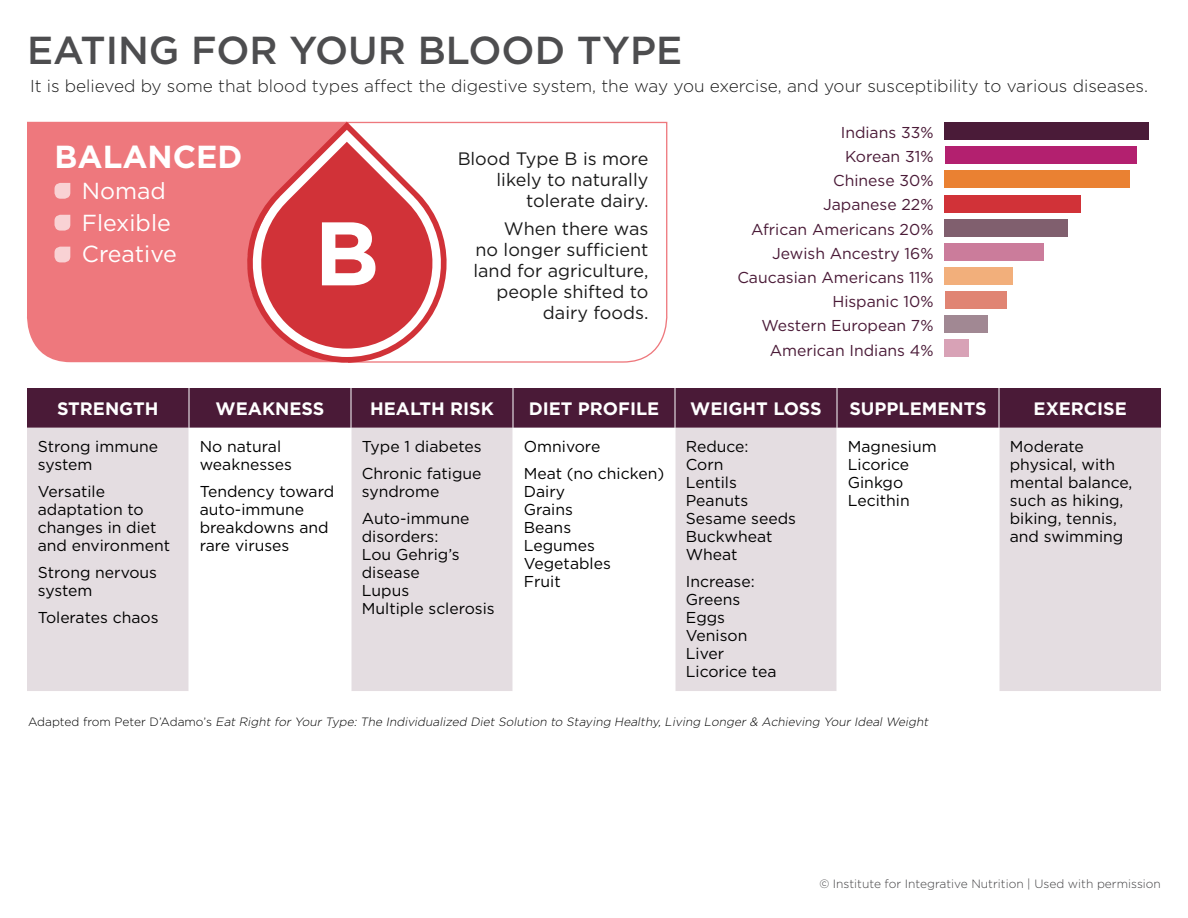
<style>
.page{position:relative;width:1188px;height:918px;background:#fff}
.page>*{position:absolute;margin:0;border:0;box-sizing:border-box;transform-origin:0 0}
.t1{font:700 90px "Gotham";color:#fff}
.t2{font:500 39px "Gotham";color:#4d4d4f}
.t3{font:700 31.8px "Gotham";color:#fff}
.t4{font:23.1px/31.8px "Gotham";color:#fff}
.t5{font:18px/21px "Gotham";color:#000;text-align:right}
.t6{font:700 18px "Gotham";color:#fff}
.t7{font:300 17.25px "Gotham";color:#000}
.t8{font:15.75px/18px "Gotham";color:#000}
.t9{font:15.75px/24.2px "Gotham";color:#4a1a37;text-align:right}
.t10{font:italic 300 12px "Gotham";color:#000}
.t11{font:300 12px "Gotham";color:#414042}
.s1{font-style:normal}
</style>
<div class="page">
<svg style="left:345px;top:121px;width:323px;height:242px"></svg>
<div style="left:27px;top:122px;width:210px;height:240px;background:#ee787d"></div>
<svg style="left:237px;top:122px;width:219px;height:241px"></svg>
<svg style="left:253px;top:142px;width:188px;height:207px"></svg>
<svg style="left:55px;top:183px;width:15px;height:16px"></svg>
<svg style="left:55px;top:215px;width:15px;height:16px"></svg>
<svg style="left:55px;top:247px;width:15px;height:15px"></svg>
<div style="left:945px;top:122px;width:204px;height:18px;background:#4a1b38"></div>
<div style="left:945px;top:147px;width:191px;height:17px;background:#b3206f"></div>
<div style="left:945px;top:171px;width:185px;height:17px;background:#ea8132"></div>
<div style="left:945px;top:195px;width:136px;height:17px;background:#d13238"></div>
<div style="left:945px;top:219px;width:123px;height:17px;background:#805f6e"></div>
<div style="left:945px;top:243px;width:99px;height:18px;background:#cb7c9b"></div>
<div style="left:945px;top:267px;width:68px;height:18px;background:#f2af7b"></div>
<div style="left:945px;top:291px;width:61px;height:18px;background:#e08473"></div>
<div style="left:945px;top:316px;width:43px;height:17px;background:#a18893"></div>
<div style="left:945px;top:340px;width:24px;height:17px;background:#d8a2b6"></div>
<div style="left:27px;top:388px;width:1134px;height:40px;background:#4a1a37"></div>
<div style="left:27px;top:428px;width:1134px;height:263px;background:#e4dde1"></div>
<svg style="left:190px;top:428px;width:809px;height:263px"></svg>
<hr style="left:189px;top:388px;width:1px;height:40px;background:#fff">
<hr style="left:351px;top:388px;width:1px;height:40px;background:#fff">
<hr style="left:513px;top:388px;width:1px;height:40px;background:#fff">
<hr style="left:675px;top:388px;width:1px;height:40px;background:#fff">
<hr style="left:837px;top:388px;width:1px;height:40px;background:#fff">
<hr style="left:999px;top:388px;width:1px;height:40px;background:#fff">
<hr style="left:189px;top:428px;width:1px;height:263px;background:#fff">
<hr style="left:351px;top:428px;width:1px;height:263px;background:#fff">
<hr style="left:513px;top:428px;width:1px;height:263px;background:#fff">
<hr style="left:675px;top:428px;width:1px;height:263px;background:#fff">
<hr style="left:837px;top:428px;width:1px;height:263px;background:#fff">
<hr style="left:999px;top:428px;width:1px;height:263px;background:#fff">
<h2 class="t2" style="left:27px;top:28px;width:657px">EATING FOR YOUR BLOOD TYPE</h2>
<p class="t7" style="left:30px;top:77px;width:1120px">It is believed by some that blood types affect the digestive system, the way you exercise, and your susceptibility to various diseases.</p>
<p class="t9" style="left:737px;top:120px;width:198px">Indians 33%<br>Korean 31%<br>Chinese 30%<br>Japanese 22%<br>African Americans 20%<br>Jewish Ancestry 16%<br>Caucasian Americans 11%<br>Hispanic 10%<br>Western European 7%<br>American Indians 4%</p>
<h3 class="t3" style="left:55px;top:139px;width:190px">BALANCED</h3>
<h3 class="t4" style="left:82px;top:174px;width:97px">Nomad<br>Flexible<br>Creative</h3>
<p class="t5" style="left:458px;top:147px;width:192px">Blood Type B is more likely to naturally tolerate dairy.</p>
<p class="t5" style="left:473px;top:218px;width:176px">When there was<br>no longer sufficient land for agriculture, people shifted to dairy foods.</p>
<h1 class="t1" style="left:314px;top:201px;width:66px">B</h1>
<p class="t6" style="left:57px;top:399px;width:103px">STRENGTH</p>
<p class="t6" style="left:216px;top:399px;width:110px">WEAKNESS</p>
<p class="t6" style="left:370px;top:399px;width:125px">HEALTH RISK</p>
<p class="t6" style="left:529px;top:399px;width:132px">DIET PROFILE</p>
<p class="t6" style="left:690px;top:399px;width:133px">WEIGHT LOSS</p>
<p class="t6" style="left:849px;top:399px;width:139px">SUPPLEMENTS</p>
<p class="t6" style="left:1034px;top:399px;width:95px">EXERCISE</p>
<p class="t8" style="left:38px;top:437px;width:122px">Strong immune system</p>
<p class="t8" style="left:38px;top:482px;width:134px">Versatile adaptation to changes in diet and environment</p>
<p class="t8" style="left:38px;top:563px;width:121px">Strong nervous system</p>
<p class="t8" style="left:38px;top:608px;width:122px">Tolerates chaos</p>
<p class="t8" style="left:200px;top:437px;width:94px">No natural weaknesses</p>
<p class="t8" style="left:200px;top:482px;width:136px">Tendency toward auto-immune breakdowns and rare viruses</p>
<p class="t8" style="left:362px;top:432px;width:121px;line-height:27px">Type 1 diabetes<br>Chronic fatigue</p>
<p class="t8" style="left:362px;top:477px;width:109px;line-height:27px">syndrome<br>Auto-immune</p>
<p class="t8" style="left:362px;top:527px;width:135px">disorders:<br>Lou Gehrig’s disease<br>Lupus<br>Multiple sclerosis</p>
<p class="t8" style="left:686px;top:437px;width:112px">Reduce:<br>Corn<br>Lentils<br>Peanuts<br>Sesame seeds<br>Buckwheat<br>Wheat</p>
<p class="t8" style="left:686px;top:572px;width:92px">Increase:<br>Greens<br>Eggs<br>Venison<br>Liver<br>Licorice tea</p>
<p class="t8" style="left:848px;top:437px;width:90px">Magnesium<br>Licorice<br>Ginkgo<br>Lecithin</p>
<p class="t8" style="left:1010px;top:437px;width:124px">Moderate physical, with mental balance, such as hiking, biking, tennis, and swimming</p>
<p class="t8" style="left:524px;top:432px;width:142px;line-height:27px">Omnivore<br>Meat (no chicken)</p>
<p class="t8" style="left:524px;top:482px;width:89px">Dairy<br>Grains<br>Beans<br>Legumes<br>Vegetables<br>Fruit</p>
<p class="t10" style="left:28px;top:715px;width:904px"><span class="s1">A d a p t e d f ro m P e t e r D ’A d a m o ’ s</span> Eat Right for Your Type: The Individualized Diet Solution to Staying Healthy, Living Longer &amp; Achieving Your Ideal Weight</p>
<p class="t11" style="left:819px;top:877px;width:343px">© Institute for Integrative Nutrition | Used with permission</p>
</div>
